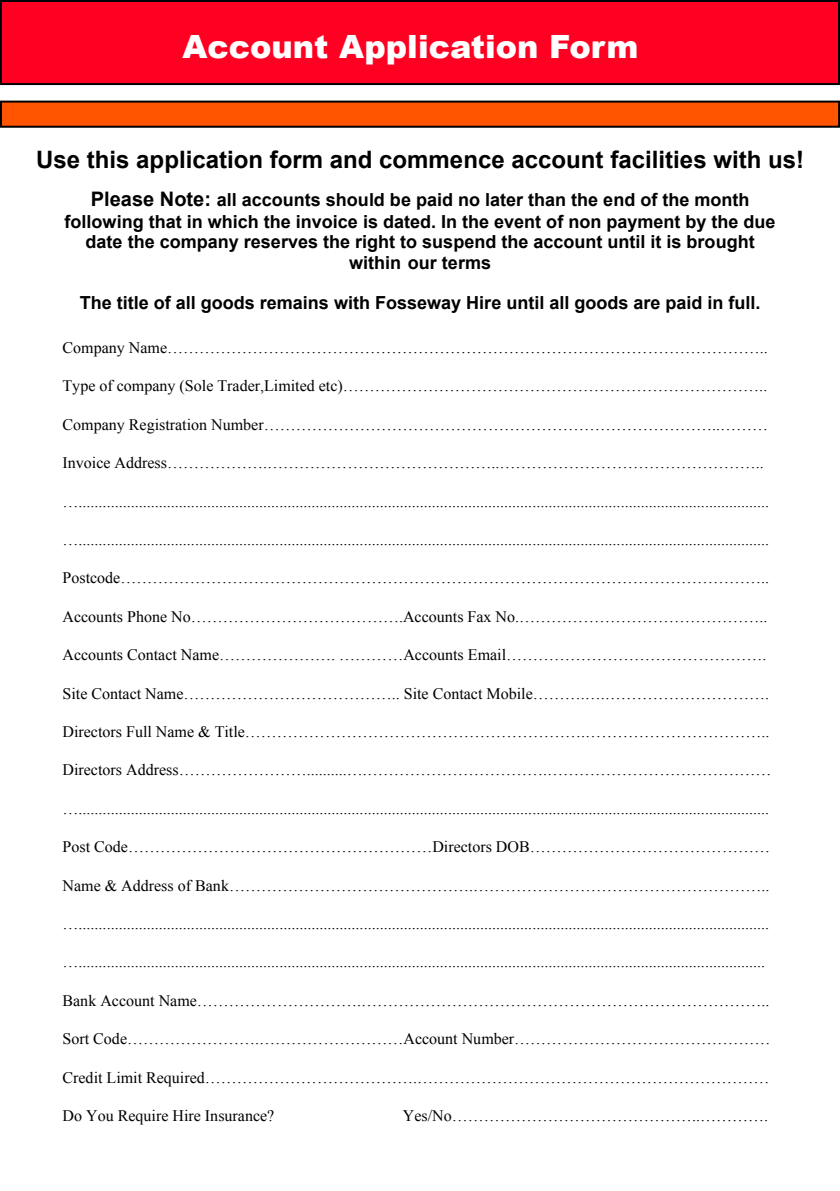
<style>
.page{position:relative;width:840px;height:1191px;background:#fff}
.page>*{position:absolute;margin:0;border:0;box-sizing:border-box;transform-origin:0 0}
.t1{font:900 32px "Arial";color:#fff}
.t2{font:700 24px "Arial";color:#000}
.t3{font:700 18px/20.8px "Arial";color:#000;text-align:center}
.t4{font:16px "Times New Roman";color:#000}
.s1{font-size:20px}
</style>
<div class="page">
<div style="left:0;top:0;width:839px;height:85px;background:#ff0023;border:2px solid #000"></div>
<div style="left:0;top:101px;width:839px;height:27px;background:#f50;border:2px solid #000"></div>
<h1 class="t1" style="left:182px;top:35px;width:457px">Account Application Form</h1>
<h2 class="t2" style="left:36px;top:150px;width:769px">Use this application form and commence account facilities with us!</h2>
<p class="t3" style="left:65px;top:191px;width:712px"><span class="s1">Please Note:</span> all accounts should be paid no later than the end of the month following that in which the invoice is dated. In the event of non payment by the due date the company reserves the right to suspend the account until it is brought within our terms</p>
<p class="t3" style="left:80px;top:294px;width:682px">The title of all goods remains with Fosseway Hire until all goods are paid in full.</p>
<p class="t4" style="left:62px;top:342px;width:706px">Company Name…………………………………………………………………………………………………..</p>
<p class="t4" style="left:62px;top:380px;width:706px">Type of company (Sole Trader,Limited etc)……………………………………………………………………..</p>
<p class="t4" style="left:62px;top:419px;width:707px">Company Registration Number…………………………………………………………………………..………</p>
<p class="t4" style="left:62px;top:457px;width:702px">Invoice Address……………….……………………………………..…………………………………………..</p>
<p class="t4" style="left:62px;top:495px;width:707px">…............................................................................................................................................................................</p>
<p class="t4" style="left:62px;top:534px;width:707px">…............................................................................................................................................................................</p>
<p class="t4" style="left:62px;top:572px;width:707px">Postcode…………………………………………………………………………………………………………..</p>
<p class="t4" style="left:62px;top:611px;width:706px">Accounts Phone No………………………………….Accounts Fax No.………………………………………..</p>
<p class="t4" style="left:62px;top:649px;width:705px">Accounts Contact Name…………………. …………Accounts Email………………………………………….</p>
<p class="t4" style="left:62px;top:687px;width:707px">Site Contact Name………………………………….. Site Contact Mobile……….….………………………….</p>
<p class="t4" style="left:62px;top:726px;width:708px">Directors Full Name &amp; Title……………………………………………………….……………………………..</p>
<p class="t4" style="left:62px;top:764px;width:710px">Directors Address……………………..........….…………………………….……………………………………</p>
<p class="t4" style="left:62px;top:802px;width:707px">…............................................................................................................................................................................</p>
<p class="t4" style="left:62px;top:841px;width:708px">Post Code…………………………………………………Directors DOB………………………………………</p>
<p class="t4" style="left:62px;top:879px;width:708px">Name &amp; Address of Bank……………………………………….………………………………………………..</p>
<p class="t4" style="left:62px;top:918px;width:707px">…............................................................................................................................................................................</p>
<p class="t4" style="left:62px;top:956px;width:703px">…...........................................................................................................................................................................</p>
<p class="t4" style="left:62px;top:994px;width:708px">Bank Account Name………………………….…………………………………………………………………..</p>
<p class="t4" style="left:62px;top:1033px;width:709px">Sort Code…………………….………………………Account Number…………………………………………</p>
<p class="t4" style="left:62px;top:1071px;width:708px">Credit Limit Required………………………………….…………………………………………………………</p>
<p class="t4" style="left:62px;top:1110px;width:213px">Do You Require Hire Insurance?</p>
<p class="t4" style="left:402px;top:1110px;width:366px">Yes/No………………………………………..………….</p>
</div>
